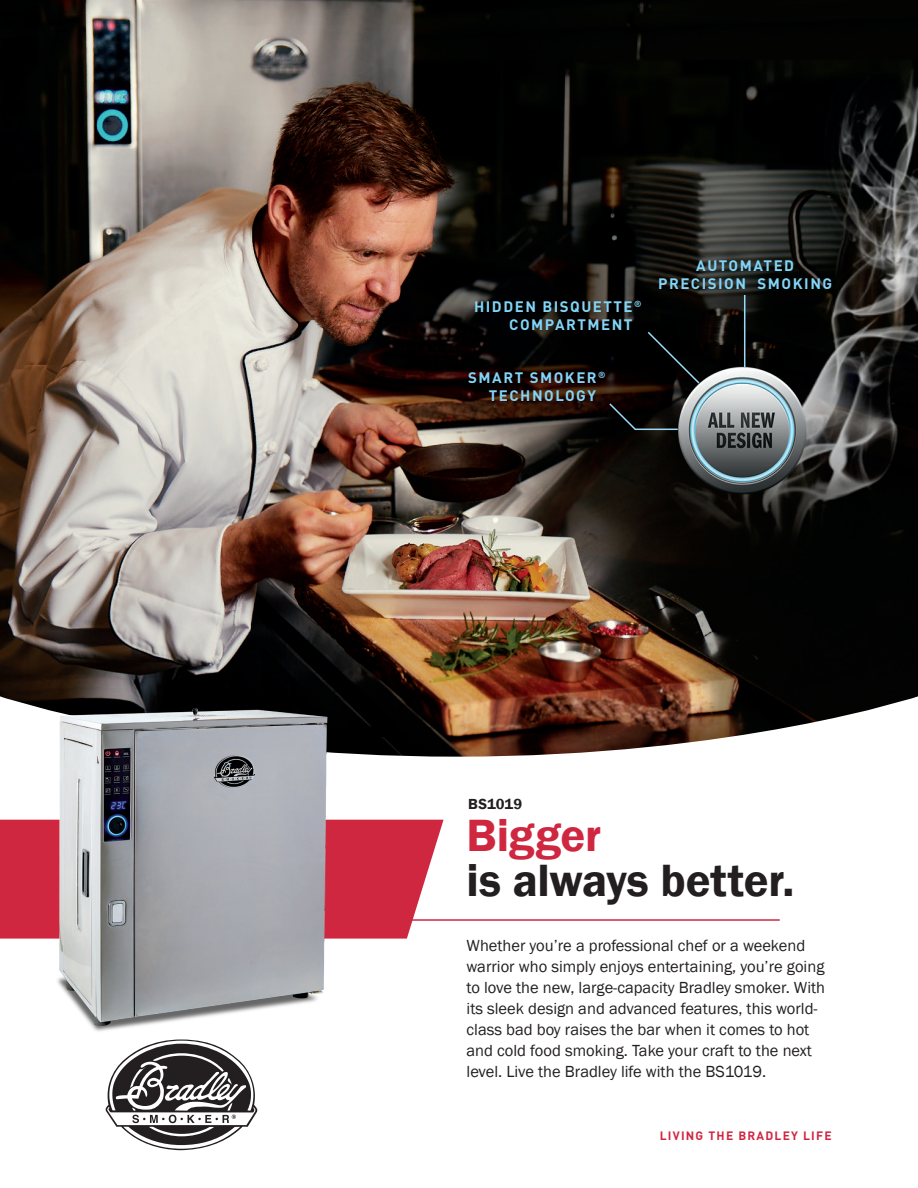
<style>
.page{position:relative;width:918px;height:1188px;background:#fff}
.page>*{position:absolute;margin:0;border:0;box-sizing:border-box;transform-origin:0 0}
.t1{font:600 46.5px "Franklin Gothic";letter-spacing:-.005em;color:#231f20}
.t2{font:600 46.5px "Franklin Gothic";letter-spacing:-.005em;color:#d02741}
.t3{font:16.5px/21px "Franklin Gothic";color:#231f20}
.t4{font:700 15px/18px "DIN";letter-spacing:.1em;color:#82d5f7}
.t5{font:600 15px "Franklin Gothic";letter-spacing:.005em;color:#231f20}
.t6{font:700 12px "DIN";letter-spacing:.1em;color:#d02741}
</style>
<div class="page">
<img style="left:0;top:0;width:918px;height:757px">
<svg style="left:608px;top:402px;width:71px;height:29px;background:#101111"></svg>
<svg style="left:646px;top:330px;width:55px;height:55px;background:#07090a"></svg>
<hr style="left:744px;top:295px;width:1px;height:72px;background:#99dbf8">
<svg style="left:105px;top:1040px;width:153px;height:110px"></svg>
<svg style="left:0;top:820px;width:444px;height:119px;background:#d54057"></svg>
<hr style="left:282px;top:919px;width:498px;height:2px;background:#d02741">
<img style="left:46px;top:698px;width:286px;height:342px">
<p class="t4" style="left:509px;top:297px;width:134px;text-indent:-35px">HIDDEN BISQUETTE<sup>®<br></sup>COMPARTMENT</p>
<p class="t4" style="left:489px;top:368px;width:118px;text-indent:-21px">SMART SMOKER<sup>®<br></sup>TECHNOLOGY</p>
<p class="t4" style="left:658px;top:256px;width:176px;text-align:center">AUTOMATED<br>PRECISION SMOKING</p>
<p class="t5" style="left:468px;top:794px;width:56px">BS1019</p>
<h1 class="t2" style="left:467px;top:807px;width:136px">Bigger</h1>
<h1 class="t1" style="left:467px;top:852px;width:329px">is always better.</h1>
<p class="t3" style="left:467px;top:935px;width:360px">Whether you’re a professional chef or a weekend warrior who simply enjoys entertaining, you’re going to love the new, large-capacity Bradley smoker. With its sleek design and advanced features, this world&shy;class bad boy raises the bar when it comes to hot and cold food smoking. Take your craft to the next level. Live the Bradley life with the BS1019.</p>
<p class="t6" style="left:660px;top:1127px;width:173px">LIVING THE BRADLEY LIFE</p>
</div>
